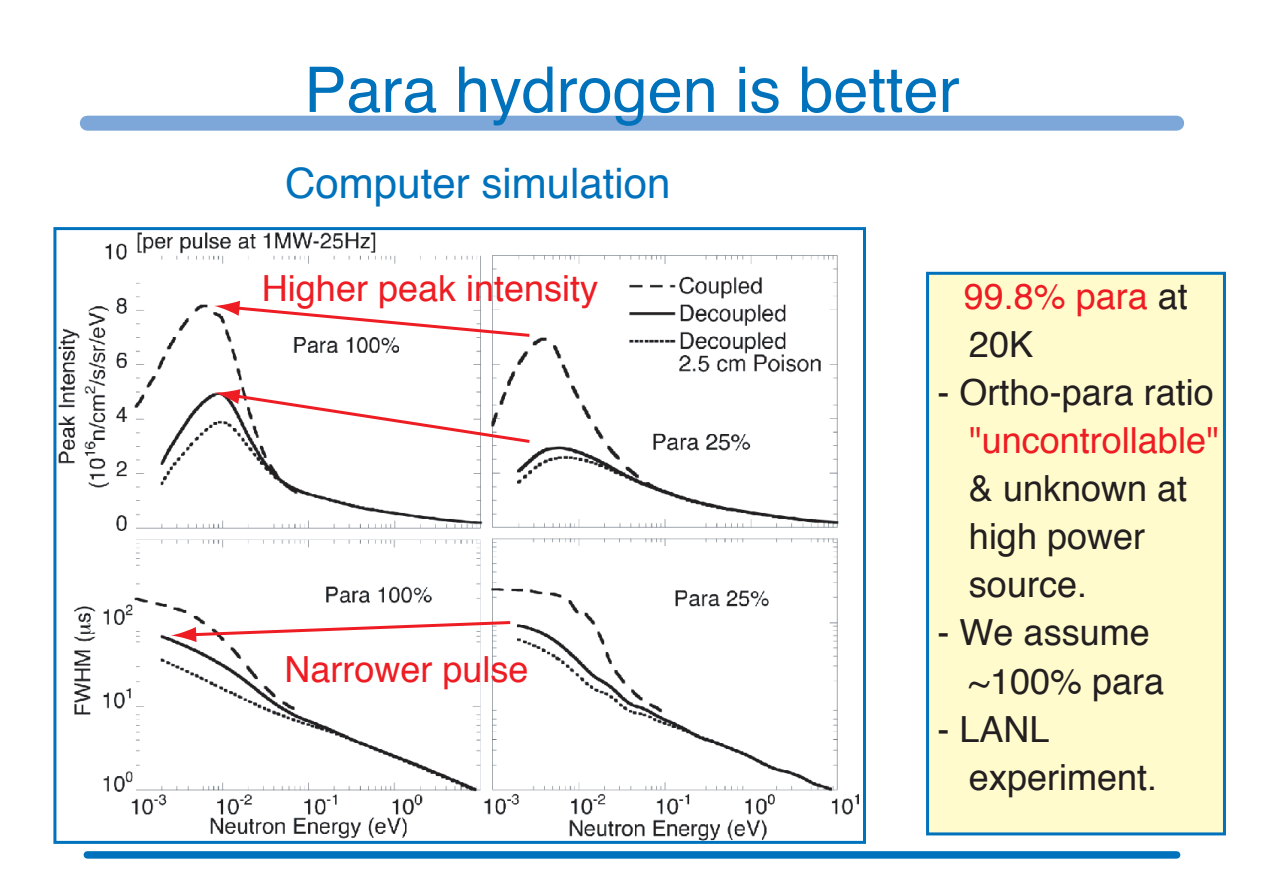
<style>
.page{position:relative;width:1264px;height:893px;background:#fff}
.page>*{position:absolute;margin:0;border:0;box-sizing:border-box;transform-origin:0 0}
.t1{font:63px "Helvetica";color:#0072bc}
.t2{font:42px "Helvetica";color:#0072bc}
.t3{font:36px/48px "Helvetica";color:#231f20}
.t4{font:36px/48px "Helvetica";color:#ee1d23}
.s1{color:#231f20}
</style>
<div class="page">
<div style="left:87px;top:116px;width:1089px;height:15px;background:#7ca7d8"></div>
<div style="left:87px;top:851px;width:1089px;height:7px;background:#0072bc"></div>
<div style="left:925px;top:272px;width:300px;height:563px;background:#fffbcc;border:3px solid #0072bc"></div>
<img style="left:58px;top:232px;width:801px;height:607px">
<div style="left:53px;top:227px;width:812px;height:616px;border:3px solid #0072bc"></div>
<svg style="left:214px;top:301px;width:315px;height:36px"></svg>
<svg style="left:171px;top:621px;width:339px;height:21px"></svg>
<svg style="left:214px;top:389px;width:315px;height:54px"></svg>
<h1 class="t1" style="left:304px;top:47px;width:656px">Para hydrogen is better</h1>
<p class="t2" style="left:285px;top:155px;width:387px">Computer simulation</p>
<p class="t4" style="left:262px;top:266px;width:338px">Higher peak intensity</p>
<p class="t4" style="left:284px;top:647px;width:246px">Narrower pulse</p>
<p class="t4" style="left:963px;top:275px;width:226px">99.8% para <span class="s1">at<br>20K</span></p>
<p class="t3" style="left:937px;top:371px;width:278px">- Ortho-para ratio</p>
<p class="t4" style="left:968px;top:419px;width:251px">"uncontrollable"</p>
<p class="t3" style="left:968px;top:467px;width:220px">&amp; unknown at high power source.</p>
<p class="t3" style="left:968px;top:611px;width:197px;text-indent:-31px">- We assume ~100% para</p>
<p class="t3" style="left:968px;top:707px;width:190px;text-indent:-31px">- LANL experiment.</p>
</div>
